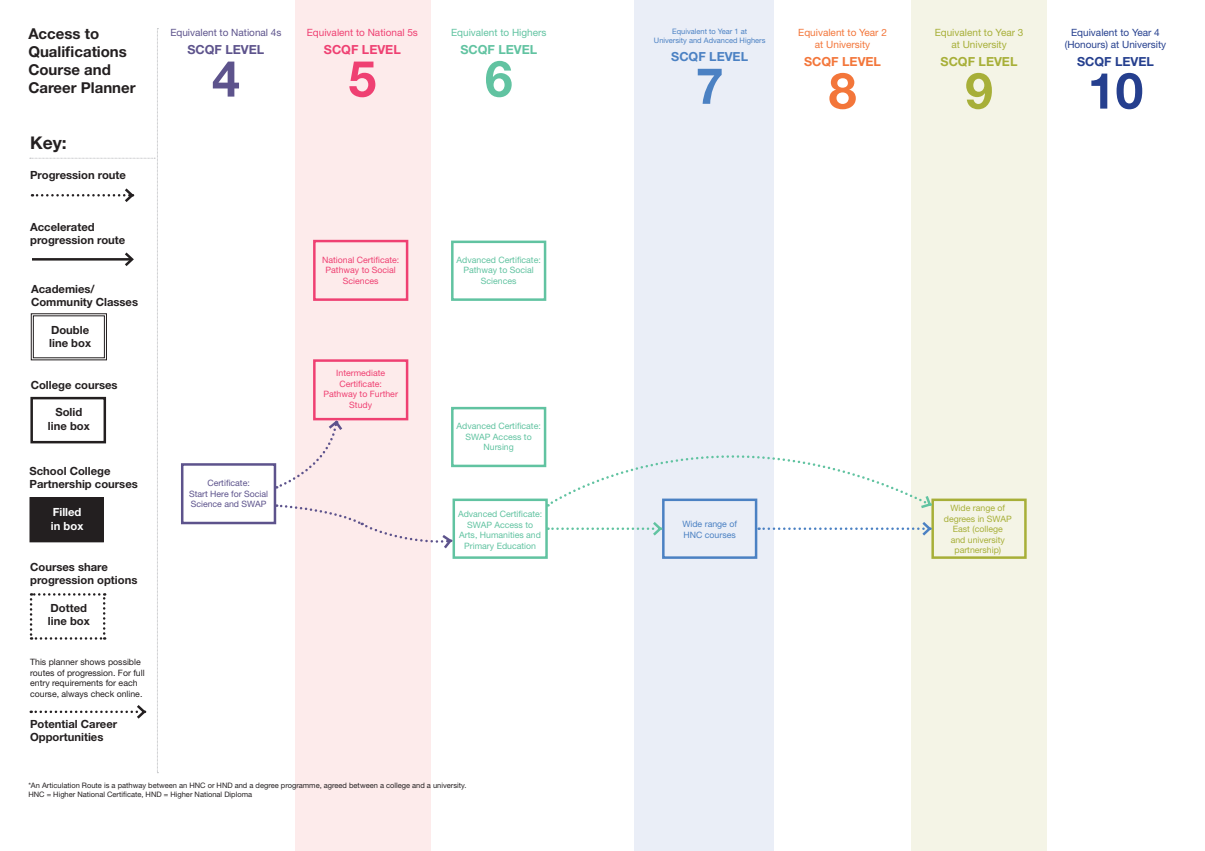
<style>
.page{position:relative;width:1205px;height:851px;background:#fff}
.page>*{position:absolute;margin:0;border:0;box-sizing:border-box;transform-origin:0 0}
.t1{font:700 50px "Helvetica Neue LT Std";color:#253f8e}
.t2{font:700 50px "Helvetica Neue LT Std";color:#5d538c}
.t3{font:700 50px "Helvetica Neue LT Std";color:#ef4072}
.t4{font:700 50px "Helvetica Neue LT Std";color:#61c3a1}
.t5{font:700 50px "Helvetica Neue LT Std";color:#4b81c3}
.t6{font:700 50px "Helvetica Neue LT Std";color:#f3763a}
.t7{font:700 50px "Helvetica Neue LT Std";color:#a7af38}
.t8{font:700 17.5px "Helvetica Neue LT Std";color:#231f20}
.t9{font:700 15px/18px "Helvetica Neue LT Std";color:#231f20}
.t10{font:700 12.5px "Helvetica Neue LT Std";color:#5d538c}
.t11{font:700 12.5px "Helvetica Neue LT Std";color:#ef4072}
.t12{font:700 12.5px "Helvetica Neue LT Std";color:#61c3a1}
.t13{font:700 12.5px "Helvetica Neue LT Std";color:#4b81c3}
.t14{font:700 12.5px "Helvetica Neue LT Std";color:#f3763a}
.t15{font:700 12.5px "Helvetica Neue LT Std";color:#a7af38}
.t16{font:700 12.5px "Helvetica Neue LT Std";color:#253f8e}
.t17{font:700 11.25px/13.5px "Helvetica Neue LT Std";color:#231f20}
.t18{font:700 11.25px/13.5px "Helvetica Neue LT Std";color:#fff}
.t19{font:10px/12px "Helvetica Neue LT Std";color:#253f8e;text-align:center}
.t20{font:10px/12px "Helvetica Neue LT Std";color:#f3763a;text-align:center}
.t21{font:10px/12px "Helvetica Neue LT Std";color:#a7af38;text-align:center}
.t22{font:10px "Helvetica Neue LT Std";color:#5d538c}
.t23{font:10px "Helvetica Neue LT Std";color:#ef4072}
.t24{font:10px "Helvetica Neue LT Std";color:#61c3a1}
.t25{font:8.75px/10.5px "Helvetica Neue LT Std";color:#61c3a1;text-align:center}
.t26{font:8.75px/10.5px "Helvetica Neue LT Std";color:#231f20}
.t27{font:8.75px/10.5px "Helvetica Neue LT Std";color:#ef4072;text-align:center}
.t28{font:8.75px/10.5px "Helvetica Neue LT Std";color:#a7af38;text-align:center}
.t29{font:8.75px/10.5px "Helvetica Neue LT Std";color:#5d538c}
.t30{font:8.75px "Helvetica Neue LT Std";color:#4b81c3}
.t31{font:7.5px/9px "Helvetica Neue LT Std";color:#231f20}
.t32{font:7.5px/9px "Helvetica Neue LT Std";color:#4b81c3;text-align:center}
</style>
<div class="page">
<div style="left:295px;top:0;width:136px;height:850px;background:#fdebeb"></div>
<div style="left:634px;top:0;width:140px;height:850px;background:#eaeef7"></div>
<div style="left:911px;top:0;width:136px;height:850px;background:#f4f4e6"></div>
<svg style="left:30px;top:28px;width:128px;height:745px"></svg>
<div style="left:662px;top:498px;width:95px;height:60px;border:2px solid #4b81c3"></div>
<div style="left:931px;top:498px;width:95px;height:60px;border:2px solid #a7af38"></div>
<svg style="left:548px;top:519px;width:116px;height:19px"></svg>
<svg style="left:758px;top:519px;width:175px;height:19px"></svg>
<svg style="left:548px;top:455px;width:385px;height:55px"></svg>
<div style="left:313px;top:359px;width:95px;height:61px;border:2px solid #ef4072"></div>
<div style="left:181px;top:463px;width:95px;height:61px;border:2px solid #5d538c"></div>
<div style="left:452px;top:498px;width:96px;height:60px;border:2px solid #61c3a1"></div>
<svg style="left:276px;top:418px;width:69px;height:70px"></svg>
<svg style="left:276px;top:503px;width:178px;height:48px"></svg>
<div style="left:313px;top:240px;width:95px;height:61px;border:2px solid #ef4072"></div>
<div style="left:451px;top:240px;width:95px;height:61px;border:2px solid #61c3a1"></div>
<div style="left:451px;top:407px;width:95px;height:60px;border:2px solid #61c3a1"></div>
<p class="t9" style="left:28px;top:24px;width:100px">Access to<br>Qualifications</p>
<p class="t9" style="left:28px;top:60px;width:109px">Course and<br>Career Planner</p>
<h2 class="t8" style="left:30px;top:132px;width:38px">Key:</h2>
<p class="t17" style="left:30px;top:168px;width:97px">Progression route</p>
<p class="t17" style="left:30px;top:219px;width:97px">Accelerated progression route</p>
<p class="t17" style="left:31px;top:282px;width:109px">Academies/<br>Community Classes</p>
<p class="t17" style="left:49px;top:323px;width:43px">Double line box</p>
<p class="t17" style="left:31px;top:377px;width:88px">College courses</p>
<p class="t17" style="left:48px;top:405px;width:43px;text-align:center">Solid line box</p>
<p class="t17" style="left:29px;top:463px;width:110px">School College<br>Partnership courses</p>
<p class="t18" style="left:51px;top:505px;width:34px">Filled in box</p>
<p class="t22" style="left:170px;top:26px;width:113px">Equivalent to National 4s</p>
<p class="t10" style="left:187px;top:42px;width:78px">SCQF LEVEL</p>
<h1 class="t2" style="left:212px;top:48px;width:29px">4</h1>
<p class="t23" style="left:307px;top:26px;width:113px">Equivalent to National 5s</p>
<p class="t11" style="left:324px;top:42px;width:78px">SCQF LEVEL</p>
<h1 class="t3" style="left:348px;top:48px;width:29px">5</h1>
<p class="t24" style="left:451px;top:26px;width:97px">Equivalent to Highers</p>
<p class="t12" style="left:460px;top:42px;width:78px">SCQF LEVEL</p>
<h1 class="t4" style="left:485px;top:48px;width:29px">6</h1>
<p class="t29" style="left:207px;top:477px;width:44px">Certificate:</p>
<p class="t29" style="left:189px;top:488px;width:81px">Start Here for Social<br>Science and SWAP</p>
<p class="t27" style="left:322px;top:254px;width:79px">National Certificate:<br>Pathway to Social<br>Sciences</p>
<p class="t25" style="left:456px;top:254px;width:86px">Advanced Certificate:<br>Pathway to Social<br>Sciences</p>
<p class="t27" style="left:336px;top:367px;width:50px">Intermediate<br>Certificate:</p>
<p class="t27" style="left:323px;top:388px;width:76px">Pathway to Further<br>Study</p>
<p class="t25" style="left:456px;top:420px;width:86px">Advanced Certificate:<br>SWAP Access to<br>Nursing</p>
<p class="t25" style="left:458px;top:508px;width:86px">Advanced Certificate:<br>SWAP Access to<br>Arts, Humanities and<br>Primary Education</p>
<p class="t17" style="left:30px;top:559px;width:109px">Courses share progression options</p>
<p class="t17" style="left:48px;top:601px;width:43px">Dotted line box</p>
<p class="t26" style="left:30px;top:656px;width:116px">This planner shows possible routes of progression. For full entry requirements for each course, always check online.</p>
<p class="t17" style="left:30px;top:716px;width:89px">Potential Career<br>Opportunities</p>
<p class="t31" style="left:28px;top:780px;width:439px">*An Articulation Route is a pathway between an HNC or HND and a degree programme, agreed between a college and a university.<br>HNC = Higher National Certificate, HND = Higher National Diploma</p>
<p class="t32" style="left:654px;top:26px;width:113px">Equivalent to Year 1 at<br>University and Advanced Highers</p>
<p class="t13" style="left:671px;top:49px;width:78px">SCQF LEVEL</p>
<h1 class="t5" style="left:696px;top:55px;width:29px">7</h1>
<p class="t20" style="left:798px;top:26px;width:90px">Equivalent to Year 2 at University</p>
<p class="t14" style="left:804px;top:54px;width:78px">SCQF LEVEL</p>
<h1 class="t6" style="left:829px;top:60px;width:29px">8</h1>
<p class="t21" style="left:934px;top:26px;width:90px">Equivalent to Year 3 at University</p>
<p class="t15" style="left:940px;top:54px;width:78px">SCQF LEVEL</p>
<h1 class="t7" style="left:965px;top:60px;width:29px">9</h1>
<p class="t19" style="left:1065px;top:26px;width:103px">Equivalent to Year 4 (Honours) at University</p>
<p class="t16" style="left:1077px;top:54px;width:78px">SCQF LEVEL</p>
<h1 class="t1" style="left:1087px;top:60px;width:57px">10</h1>
<p class="t30" style="left:682px;top:519px;width:56px">Wide range of</p>
<p class="t30" style="left:683px;top:529px;width:54px">HNC courses</p>
<p class="t28" style="left:944px;top:502px;width:70px">Wide range of degrees in SWAP<br>East (college<br>and university partnership)</p>
</div>
